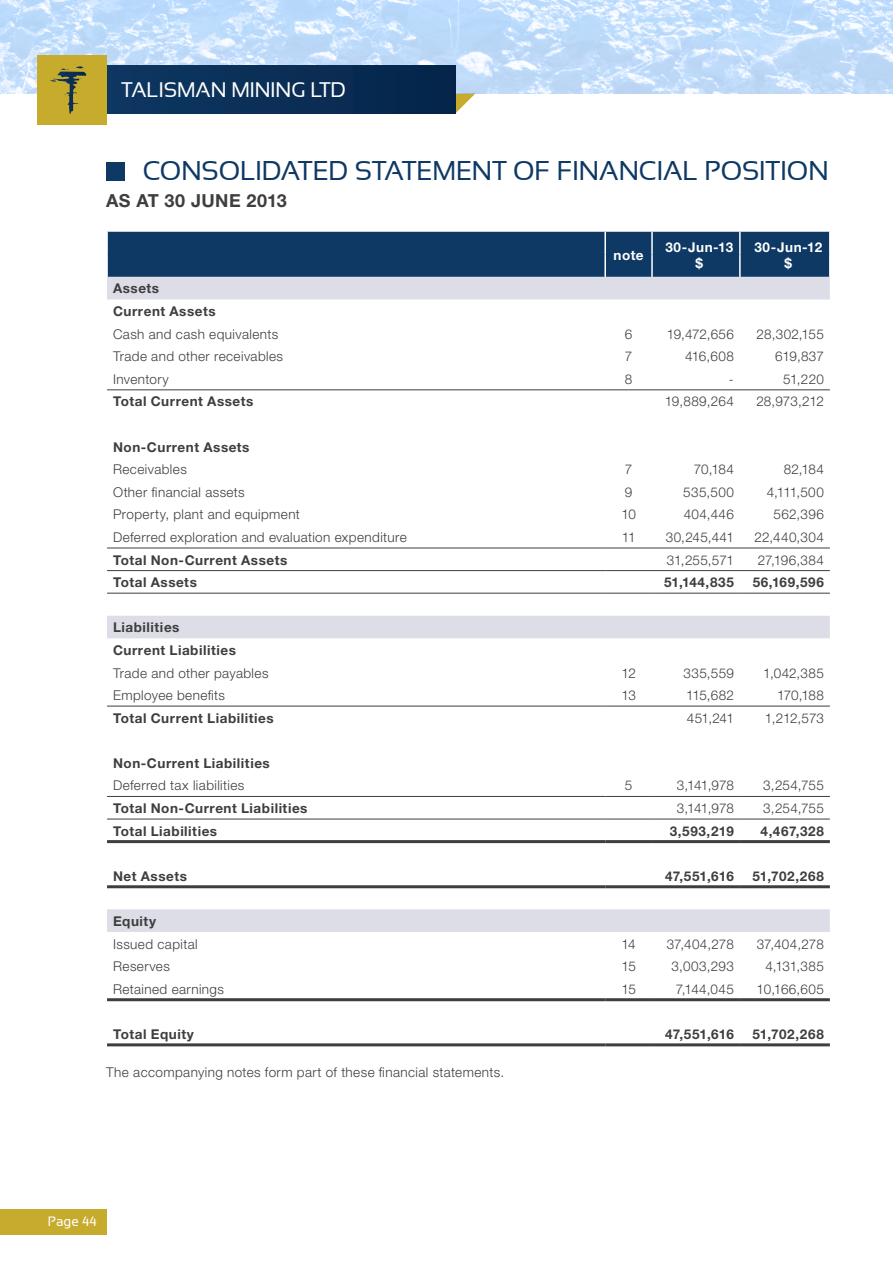
<style>
.page{position:relative;width:893px;height:1263px;background:#fff}
.page>*{position:absolute;margin:0;border:0;box-sizing:border-box;transform-origin:0 0}
.t1{font:27px "Sansation";letter-spacing:.005em;color:#0e3965}
.t2{font:21px "Sansation";color:#fff}
.t3{font:700 18px "Helvetica Neue LT";letter-spacing:.02em;color:#3e3e3f}
.t4{font:300 13.5px "Helvetica Neue LT";letter-spacing:.03em;color:#3e3e3f}
.t5{font:700 13.5px/22.5px "Helvetica Neue LT";letter-spacing:.04em;color:#3e3e3f}
.t6{font:700 13.5px/16.2px "Helvetica Neue LT";letter-spacing:.035em;color:#fff;text-align:center}
.t7{font:13.5px "Sansation";color:#fff}
</style>
<div class="page">
<div style="left:0;top:1209px;width:106px;height:25px;background:#c7ab2c"></div>
<svg style="left:455px;top:94px;width:20px;height:20px"></svg>
<svg style="left:0;top:0;width:893px;height:94px;background:#c6dffb"></svg>
<div style="left:72px;top:65px;width:383px;height:49px;background:#0b2f56"></div>
<div style="left:37px;top:55px;width:69px;height:69px;background:#c7ab2c"></div>
<svg style="left:50px;top:66px;width:37px;height:48px"></svg>
<div style="left:106px;top:162px;width:19px;height:18px;background:#0e3965"></div>
<svg style="left:107px;top:232px;width:723px;height:67px;background:#526f90"></svg>
<svg style="left:107px;top:616px;width:723px;height:316px"></svg>
<hr style="left:106px;top:232px;width:2px;height:22px;background:#fff">
<hr style="left:106px;top:254px;width:2px;height:23px;background:#fff">
<hr style="left:604px;top:232px;width:2px;height:22px;background:#fff">
<hr style="left:651px;top:232px;width:2px;height:22px;background:#fff">
<hr style="left:651px;top:254px;width:2px;height:23px;background:#fff">
<hr style="left:739px;top:232px;width:2px;height:22px;background:#fff">
<hr style="left:739px;top:254px;width:2px;height:23px;background:#fff">
<hr style="left:829px;top:232px;width:2px;height:22px;background:#fff">
<hr style="left:829px;top:254px;width:2px;height:23px;background:#fff">
<hr style="left:604px;top:254px;width:2px;height:23px;background:#fff">
<hr style="left:107px;top:885px;width:498px;height:3px;background:#3e3e3f">
<hr style="left:605px;top:885px;width:47px;height:3px;background:#3e3e3f">
<hr style="left:652px;top:885px;width:88px;height:3px;background:#3e3e3f">
<hr style="left:740px;top:885px;width:90px;height:3px;background:#3e3e3f">
<hr style="left:107px;top:1043px;width:498px;height:3px;background:#3e3e3f">
<hr style="left:605px;top:1043px;width:47px;height:3px;background:#3e3e3f">
<hr style="left:652px;top:1043px;width:88px;height:3px;background:#3e3e3f">
<hr style="left:740px;top:1043px;width:90px;height:3px;background:#3e3e3f">
<hr style="left:107px;top:390px;width:498px;height:1px;background:#3e3e3f">
<hr style="left:605px;top:390px;width:47px;height:1px;background:#3e3e3f">
<hr style="left:652px;top:390px;width:88px;height:1px;background:#3e3e3f">
<hr style="left:740px;top:390px;width:90px;height:1px;background:#3e3e3f">
<hr style="left:107px;top:548px;width:498px;height:1px;background:#3e3e3f">
<hr style="left:605px;top:548px;width:47px;height:1px;background:#3e3e3f">
<hr style="left:652px;top:548px;width:88px;height:1px;background:#3e3e3f">
<hr style="left:740px;top:548px;width:90px;height:1px;background:#3e3e3f">
<hr style="left:107px;top:570px;width:498px;height:1px;background:#3e3e3f">
<hr style="left:605px;top:570px;width:47px;height:1px;background:#3e3e3f">
<hr style="left:652px;top:570px;width:88px;height:1px;background:#3e3e3f">
<hr style="left:740px;top:570px;width:90px;height:1px;background:#3e3e3f">
<hr style="left:107px;top:593px;width:498px;height:1px;background:#3e3e3f">
<hr style="left:605px;top:593px;width:47px;height:1px;background:#3e3e3f">
<hr style="left:652px;top:593px;width:88px;height:1px;background:#3e3e3f">
<hr style="left:740px;top:593px;width:90px;height:1px;background:#3e3e3f">
<hr style="left:107px;top:706px;width:498px;height:1px;background:#3e3e3f">
<hr style="left:605px;top:706px;width:47px;height:1px;background:#3e3e3f">
<hr style="left:652px;top:706px;width:88px;height:1px;background:#3e3e3f">
<hr style="left:740px;top:706px;width:90px;height:1px;background:#3e3e3f">
<hr style="left:107px;top:796px;width:498px;height:1px;background:#3e3e3f">
<hr style="left:605px;top:796px;width:47px;height:1px;background:#3e3e3f">
<hr style="left:652px;top:796px;width:88px;height:1px;background:#3e3e3f">
<hr style="left:740px;top:796px;width:90px;height:1px;background:#3e3e3f">
<hr style="left:107px;top:819px;width:498px;height:1px;background:#3e3e3f">
<hr style="left:605px;top:819px;width:47px;height:1px;background:#3e3e3f">
<hr style="left:652px;top:819px;width:88px;height:1px;background:#3e3e3f">
<hr style="left:740px;top:819px;width:90px;height:1px;background:#3e3e3f">
<hr style="left:107px;top:840px;width:498px;height:3px;background:#3e3e3f">
<hr style="left:605px;top:840px;width:47px;height:3px;background:#3e3e3f">
<hr style="left:652px;top:840px;width:88px;height:3px;background:#3e3e3f">
<hr style="left:740px;top:840px;width:90px;height:3px;background:#3e3e3f">
<hr style="left:107px;top:998px;width:498px;height:3px;background:#3e3e3f">
<hr style="left:605px;top:998px;width:47px;height:3px;background:#3e3e3f">
<hr style="left:652px;top:998px;width:88px;height:3px;background:#3e3e3f">
<hr style="left:740px;top:998px;width:90px;height:3px;background:#3e3e3f">
<h2 class="t2" style="left:122px;top:78px;width:226px">TALISMAN MINING LTD</h2>
<h1 class="t1" style="left:143px;top:156px;width:36px">CONSOLIDATED</h1>
<h1 class="t1" style="left:355px;top:156px;width:475px">STATEMENT OF FINANCIAL POSITION</h1>
<h3 class="t3" style="left:106px;top:190px;width:182px">AS AT 30 JUNE 2013</h3>
<p class="t6" style="left:614px;top:246px;width:32px">note</p>
<p class="t6" style="left:665px;top:238px;width:69px">30-Jun-13 $</p>
<p class="t6" style="left:754px;top:238px;width:69px">30-Jun-12 $</p>
<p class="t5" style="left:113px;top:277px;width:104px">Assets<br>Current Assets</p>
<p class="t4" style="left:113px;top:326px;width:167px">Cash and cash equivalents</p>
<p class="t4" style="left:625px;top:326px;width:9px">6</p>
<p class="t4" style="left:667px;top:326px;width:69px">19,472,656</p>
<p class="t4" style="left:757px;top:326px;width:69px">28,302,155</p>
<p class="t4" style="left:113px;top:348px;width:172px">Trade and other receivables</p>
<p class="t4" style="left:625px;top:348px;width:9px">7</p>
<p class="t4" style="left:685px;top:348px;width:50px">416,608</p>
<p class="t4" style="left:775px;top:348px;width:50px">619,837</p>
<p class="t4" style="left:113px;top:371px;width:57px">Inventory</p>
<p class="t4" style="left:625px;top:371px;width:9px">8</p>
<p class="t4" style="left:729px;top:371px;width:6px">-</p>
<p class="t4" style="left:783px;top:371px;width:42px">51,220</p>
<p class="t5" style="left:113px;top:390px;width:142px">Total Current Assets</p>
<p class="t4" style="left:665px;top:393px;width:71px">19,889,264</p>
<p class="t4" style="left:756px;top:393px;width:69px">28,973,212</p>
<p class="t5" style="left:113px;top:435px;width:138px">Non-Current Assets</p>
<p class="t4" style="left:113px;top:461px;width:75px">Receivables</p>
<p class="t4" style="left:625px;top:461px;width:9px">7</p>
<p class="t4" style="left:694px;top:461px;width:42px">70,184</p>
<p class="t4" style="left:784px;top:461px;width:42px">82,184</p>
<p class="t4" style="left:113px;top:484px;width:133px">Other financial assets</p>
<p class="t4" style="left:625px;top:484px;width:9px">9</p>
<p class="t4" style="left:683px;top:484px;width:52px">535,500</p>
<p class="t4" style="left:767px;top:484px;width:59px">4,111,500</p>
<p class="t4" style="left:113px;top:506px;width:188px">Property, plant and equipment</p>
<p class="t4" style="left:621px;top:506px;width:16px">10</p>
<p class="t4" style="left:684px;top:506px;width:52px">404,446</p>
<p class="t4" style="left:774px;top:506px;width:52px">562,396</p>
<p class="t4" style="left:113px;top:529px;width:295px">Deferred exploration and evaluation expenditure</p>
<p class="t4" style="left:622px;top:529px;width:15px">11</p>
<p class="t4" style="left:666px;top:529px;width:70px">30,245,441</p>
<p class="t4" style="left:754px;top:529px;width:71px">22,440,304</p>
<p class="t5" style="left:113px;top:548px;width:176px">Total Non-Current Assets</p>
<p class="t4" style="left:667px;top:551px;width:69px">31,255,571</p>
<p class="t4" style="left:758px;top:551px;width:68px">27,196,384</p>
<p class="t5" style="left:113px;top:571px;width:85px">Total Assets</p>
<p class="t5" style="left:664px;top:571px;width:71px">51,144,835</p>
<p class="t5" style="left:753px;top:571px;width:73px">56,169,596</p>
<p class="t5" style="left:113px;top:616px;width:124px">Liabilities<br>Current Liabilities</p>
<p class="t4" style="left:113px;top:664px;width:157px">Trade and other payables</p>
<p class="t4" style="left:621px;top:664px;width:16px">12</p>
<p class="t4" style="left:684px;top:664px;width:52px">335,559</p>
<p class="t4" style="left:763px;top:664px;width:62px">1,042,385</p>
<p class="t4" style="left:113px;top:687px;width:113px">Employee benefits</p>
<p class="t4" style="left:621px;top:687px;width:16px">13</p>
<p class="t4" style="left:686px;top:687px;width:49px">115,682</p>
<p class="t4" style="left:777px;top:687px;width:48px">170,188</p>
<p class="t5" style="left:113px;top:706px;width:162px">Total Current Liabilities</p>
<p class="t4" style="left:687px;top:710px;width:49px">451,241</p>
<p class="t4" style="left:765px;top:710px;width:60px">1,212,573</p>
<p class="t5" style="left:113px;top:751px;width:158px">Non-Current Liabilities</p>
<p class="t4" style="left:113px;top:777px;width:133px">Deferred tax liabilities</p>
<p class="t4" style="left:625px;top:777px;width:9px">5</p>
<p class="t4" style="left:677px;top:777px;width:59px">3,141,978</p>
<p class="t4" style="left:763px;top:777px;width:62px">3,254,755</p>
<p class="t5" style="left:113px;top:797px;width:196px">Total Non-Current Liabilities</p>
<p class="t4" style="left:677px;top:800px;width:59px">3,141,978</p>
<p class="t4" style="left:763px;top:800px;width:62px">3,254,755</p>
<p class="t5" style="left:113px;top:819px;width:106px">Total Liabilities</p>
<p class="t5" style="left:670px;top:819px;width:66px">3,593,219</p>
<p class="t5" style="left:761px;top:819px;width:65px">4,467,328</p>
<p class="t5" style="left:113px;top:864px;width:75px">Net Assets</p>
<p class="t5" style="left:665px;top:864px;width:70px">47,551,616</p>
<p class="t5" style="left:752px;top:864px;width:73px">51,702,268</p>
<p class="t5" style="left:113px;top:909px;width:45px">Equity</p>
<p class="t4" style="left:113px;top:935px;width:86px">Issued capital</p>
<p class="t4" style="left:621px;top:935px;width:16px">14</p>
<p class="t4" style="left:667px;top:935px;width:69px">37,404,278</p>
<p class="t4" style="left:757px;top:935px;width:69px">37,404,278</p>
<p class="t4" style="left:113px;top:958px;width:58px">Reserves</p>
<p class="t4" style="left:621px;top:958px;width:16px">15</p>
<p class="t4" style="left:671px;top:958px;width:64px">3,003,293</p>
<p class="t4" style="left:765px;top:958px;width:60px">4,131,385</p>
<p class="t4" style="left:113px;top:981px;width:112px">Retained earnings</p>
<p class="t4" style="left:621px;top:981px;width:16px">15</p>
<p class="t4" style="left:676px;top:981px;width:60px">7,144,045</p>
<p class="t4" style="left:757px;top:981px;width:69px">10,166,605</p>
<p class="t5" style="left:113px;top:1022px;width:82px">Total Equity</p>
<p class="t5" style="left:665px;top:1022px;width:70px">47,551,616</p>
<p class="t5" style="left:752px;top:1022px;width:73px">51,702,268</p>
<p class="t4" style="left:106px;top:1064px;width:399px">The accompanying notes form part of these financial statements.</p>
<p class="t7" style="left:48px;top:1214px;width:50px">PAGE 44</p>
</div>
